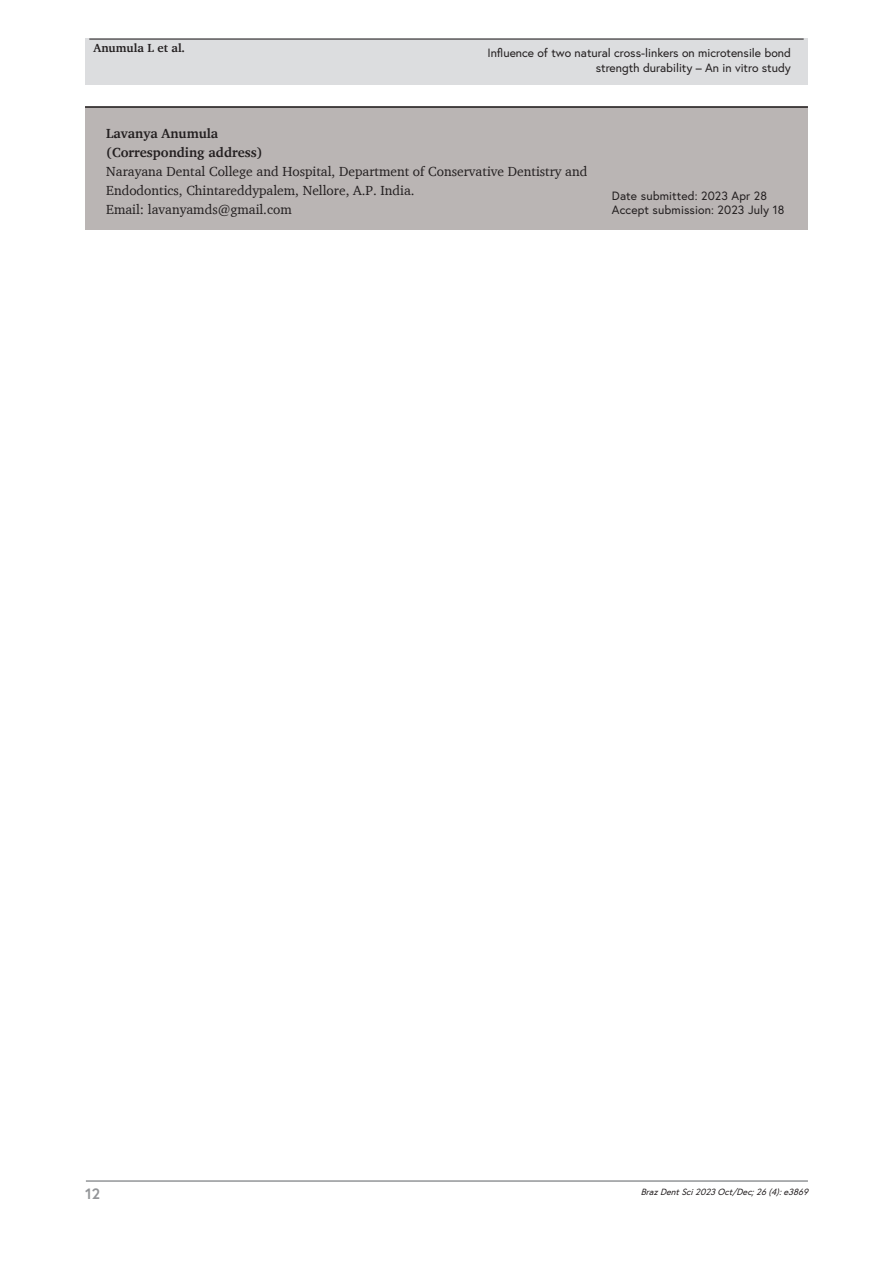
<style>
.page{position:relative;width:893px;height:1263px;background:#fff}
.page>*{position:absolute;margin:0;border:0;box-sizing:border-box;transform-origin:0 0}
.t1{font:700 15px "Europa";color:#939598}
.Correspondence{font:13.5px/19px "Charter";color:#231f20}
.History{font:12px/14.4px "Europa";color:#231f20;text-align:right}
.t2{font:700 12px "Charter";color:#231f20}
.t3{font:italic 9px "Europa";color:#231f20}
.s1{font-weight:700}
</style>
<div class="page">
<hr style="left:86px;top:1180px;width:722px;height:2px;background:#939598">
<div style="left:623px;top:106px;width:185px;height:124px;background:#bab5b4"></div>
<div style="left:85px;top:106px;width:538px;height:124px;background:#bab5b4"></div>
<div style="left:85px;top:39px;width:723px;height:46px;background:#dcdddf"></div>
<hr style="left:89px;top:39px;width:715px;height:1px;background:#231f20">
<hr style="left:85px;top:106px;width:723px;height:2px;background:#231f20">
<p class="t2" style="left:94px;top:41px;width:93px">Anumula L et al.</p>
<p class="History" style="left:487px;top:46px;width:305px">Influence of two natural cross-linkers on microtensile bond strength durability – An in vitro study</p>
<p class="Correspondence" style="left:106px;top:123px;width:483px"><span class="s1">Lavanya Anumula<br>(Corresponding address)<br></span>Narayana Dental College and Hospital, Department of Conservative Dentistry and Endodontics, Chintareddypalem, Nellore, A.P. India.<br>Email: lavanyamds@gmail.com</p>
<p class="History" style="left:612px;top:188px;width:174px;text-align:left">Date submitted: 2023 Apr 28<br>Accept submission: 2023 July 18</p>
<p class="t1" style="left:85px;top:1184px;width:16px">12</p>
<p class="t3" style="left:641px;top:1185px;width:172px">BrazDentSci2023Oct/Dec;26(4):e3869</p>
</div>
